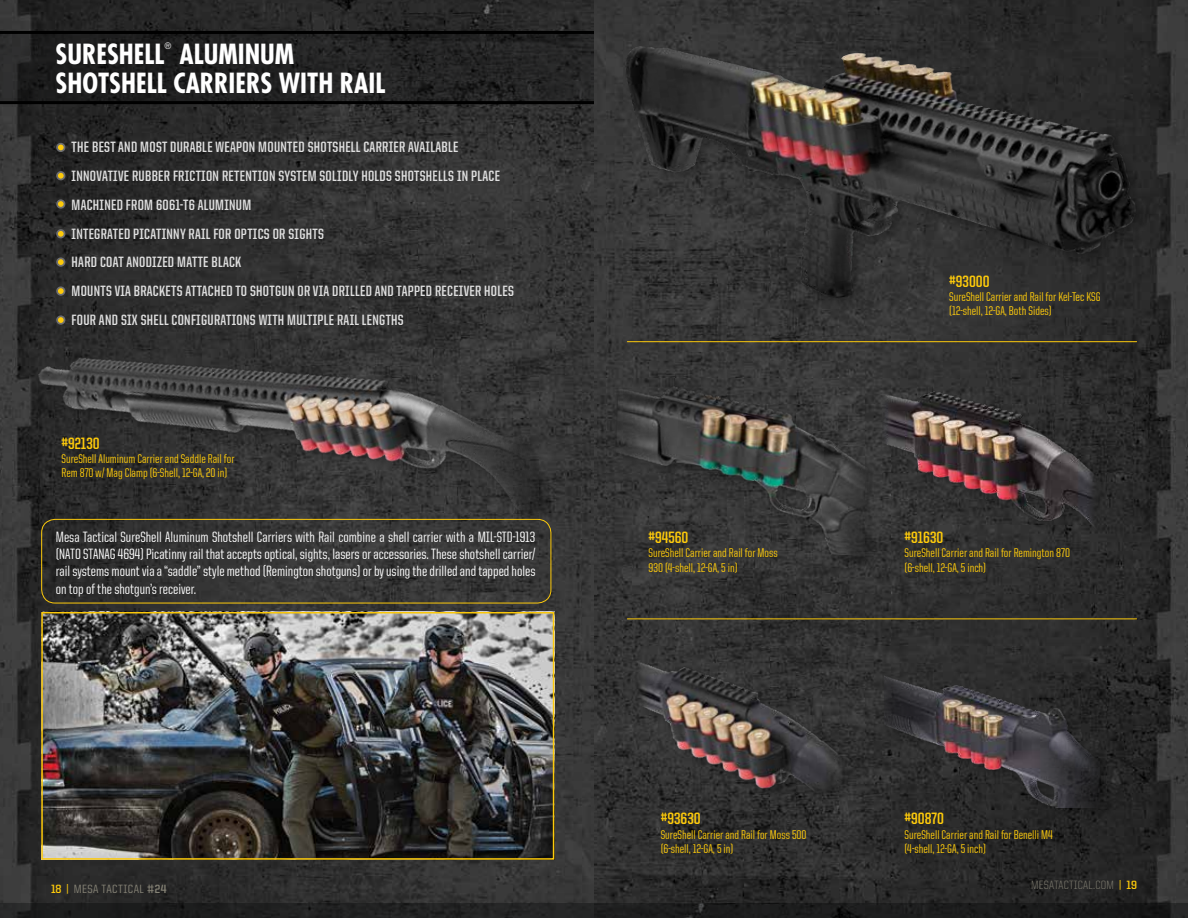
<style>
.page{position:relative;width:1188px;height:918px;background:#fff}
.page>*{position:absolute;margin:0;border:0;box-sizing:border-box;transform-origin:0 0}
.t1{font:700 condensed 27px/28.5px "Futura";color:#fff}
.t2{font:700 16.5px "United Sans Cond";color:#fdca0b}
.t3{font:700 15px/28.8px "United Sans Cond";letter-spacing:.02em;color:#dfdfdf}
.t4{font:500 15px/17.2px "United Sans Cond";color:#fff;text-align:justify}
.t5{font:500 12.75px/14.2px "United Sans Cond";color:#fdca0b}
.t6{font:300 12px "United Sans Semi Cond";letter-spacing:.02em;color:#868376}
.t7{font:500 12px "United Sans Semi Cond";letter-spacing:.04em;color:#868376}
.t8{font:300 condensed 8.7px "Futura";color:#fff}
.s1{font-weight:700;color:#fdca0b}
.s2{color:#fdca0b}
.s3{font-size:16.5px}
.s4{font-weight:700}
.s5{font-weight:500;color:#fdca0b}
</style>
<div class="page">
<img style="left:0;top:0;width:1188px;height:903px">
<div style="left:610px;top:316px;width:544px;height:51px;background:#000;opacity:.6"></div>
<hr style="left:627px;top:341px;width:510px;height:1px;background:#fdca0b">
<div style="left:610px;top:593px;width:544px;height:51px;background:#000;opacity:.6"></div>
<hr style="left:627px;top:619px;width:510px;height:1px;background:#fdca0b">
<hr style="left:0;top:31px;width:594px;height:3px;background:#000">
<svg style="left:0;top:34px;width:594px;height:70px;fill:#202021"></svg>
<div style="left:0;top:903px;width:594px;height:15px;background:#1f2020"></div>
<div style="left:594px;top:903px;width:594px;height:15px;background:#1b1c1c"></div>
<div style="left:622px;top:43px;width:527px;height:267px;background:#000;opacity:.25"></div>
<img style="left:625px;top:46px;width:268px;height:253px">
<div style="left:612px;top:386px;width:266px;height:183px;background:#000;opacity:.25"></div>
<img style="left:613px;top:369px;width:258px;height:187px">
<div style="left:634px;top:659px;width:222px;height:145px;background:#000;opacity:.25"></div>
<img style="left:610px;top:642px;width:240px;height:170px">
<div style="left:882px;top:674px;width:227px;height:143px;background:#000;opacity:.25"></div>
<img style="left:884px;top:666px;width:215px;height:141px">
<img style="left:855px;top:370px;width:270px;height:174px">
<img style="left:44px;top:628px;width:507px;height:229px">
<div style="left:41px;top:612px;width:513px;height:248px;border:2px solid #fdca0b"></div>
<img style="left:0;top:188px;width:547px;height:445px">
<div style="left:57px;top:144px;width:8px;height:7px;background:#fdca0b;border-radius:50%"></div>
<div style="left:56px;top:143px;width:9px;height:9px;border:2px solid #6d6e71;border-radius:50%"></div>
<div style="left:57px;top:172px;width:8px;height:7px;background:#fdca0b;border-radius:50%"></div>
<div style="left:56px;top:171px;width:9px;height:9px;border:2px solid #6d6e71;border-radius:50%"></div>
<div style="left:57px;top:230px;width:8px;height:8px;background:#fdca0b;border-radius:50%"></div>
<div style="left:56px;top:229px;width:9px;height:9px;border:2px solid #6d6e71;border-radius:50%"></div>
<div style="left:57px;top:258px;width:8px;height:8px;background:#fdca0b;border-radius:50%"></div>
<div style="left:56px;top:257px;width:9px;height:10px;border:2px solid #6d6e71;border-radius:50%"></div>
<div style="left:57px;top:287px;width:8px;height:8px;background:#fdca0b;border-radius:50%"></div>
<div style="left:56px;top:286px;width:9px;height:10px;border:2px solid #6d6e71;border-radius:50%"></div>
<div style="left:57px;top:316px;width:8px;height:8px;background:#fdca0b;border-radius:50%"></div>
<div style="left:56px;top:315px;width:9px;height:10px;border:2px solid #6d6e71;border-radius:50%"></div>
<div style="left:57px;top:200px;width:8px;height:8px;background:#fdca0b;border-radius:50%"></div>
<div style="left:56px;top:199px;width:9px;height:10px;border:2px solid #6d6e71;border-radius:50%"></div>
<div style="left:16px;top:494px;width:560px;height:134px;background:#000;opacity:.6"></div>
<div style="left:41px;top:519px;width:510px;height:84px;border:1px solid #fdca0b;border-radius:14px"></div>
<h1 class="t1" style="left:56px;top:40px;width:111px">SURESHELL</h1>
<p class="t8" style="left:165px;top:40px;width:8px">®</p>
<h1 class="t1" style="left:56px;top:40px;width:331px;text-indent:124px">ALUMINUM<br>SHOTSHELL CARRIERS WITH RAIL</h1>
<p class="t3" style="left:72px;top:133px;width:444px">THE BEST AND MOST DURABLE WEAPON MOUNTED SHOTSHELL CARRIER AVAILABLE INNOVATIVE RUBBER FRICTION RETENTION SYSTEM SOLIDLY HOLDS SHOTSHELLS IN PLACE MACHINED FROM 6061-T6 ALUMINUM<br>INTEGRATED PICATINNY RAIL FOR OPTICS OR SIGHTS<br>HARD COAT ANODIZED MATTE BLACK<br>MOUNTS VIA BRACKETS ATTACHED TO SHOTGUN OR VIA DRILLED AND TAPPED RECEIVER HOLES FOUR AND SIX SHELL CONFIGURATIONS WITH MULTIPLE RAIL LENGTHS</p>
<p class="t2" style="left:62px;top:435px;width:40px">#92130</p>
<p class="t5" style="left:62px;top:452px;width:175px">SureShell Aluminum Carrier and Saddle Rail for<br>Rem 870 w/ Mag Clamp (6-Shell, 12-GA, 20 in)</p>
<p class="t4" style="left:56px;top:528px;width:481px">Mesa Tactical SureShell Aluminum Shotshell Carriers with Rail combine a shell carrier with a MIL-STD-1913 (NATO STANAG 4694) Picatinny rail that accepts optical, sights, lasers or accessories. These shotshell carrier/ rail systems mount via a “saddle” style method (Remington shotguns) or by using the drilled and tapped holes on top of the shotgun’s receiver.</p>
<p class="t2" style="left:649px;top:529px;width:41px">#94560</p>
<p class="t5" style="left:649px;top:546px;width:131px">SureShell Carrier and Rail for Moss<br>930 (4-shell, 12-GA, 5 in)</p>
<p class="t2" style="left:661px;top:810px;width:41px">#93630</p>
<p class="t5" style="left:661px;top:827px;width:147px">SureShell Carrier and Rail for Moss 500 (6-shell, 12-GA, 5 in)</p>
<p class="t2" style="left:949px;top:273px;width:42px">#93000</p>
<p class="t5" style="left:949px;top:290px;width:153px">SureShell Carrier and Rail for Kel-Tec KSG (12-shell, 12-GA, Both Sides)</p>
<p class="t2" style="left:905px;top:529px;width:40px">#91630</p>
<p class="t5" style="left:905px;top:546px;width:167px">SureShell Carrier and Rail for Remington 870 (6-shell, 12-GA, 5 inch)</p>
<p class="t2" style="left:905px;top:810px;width:41px">#90870</p>
<p class="t5" style="left:905px;top:827px;width:150px">SureShell Carrier and Rail for Benelli M4 (4-shell, 12-GA, 5 inch)</p>
<p class="t7" style="left:51px;top:882px;width:117px"><span class="s1">18</span> <span class="s2">|</span> MESA TACTICAL <span class="s3">#</span><span class="s4">24</span></p>
<p class="t6" style="left:1031px;top:879px;width:107px">MESATACTICAL.COM <span class="s5">|</span> <span class="s1">19</span></p>
</div>
